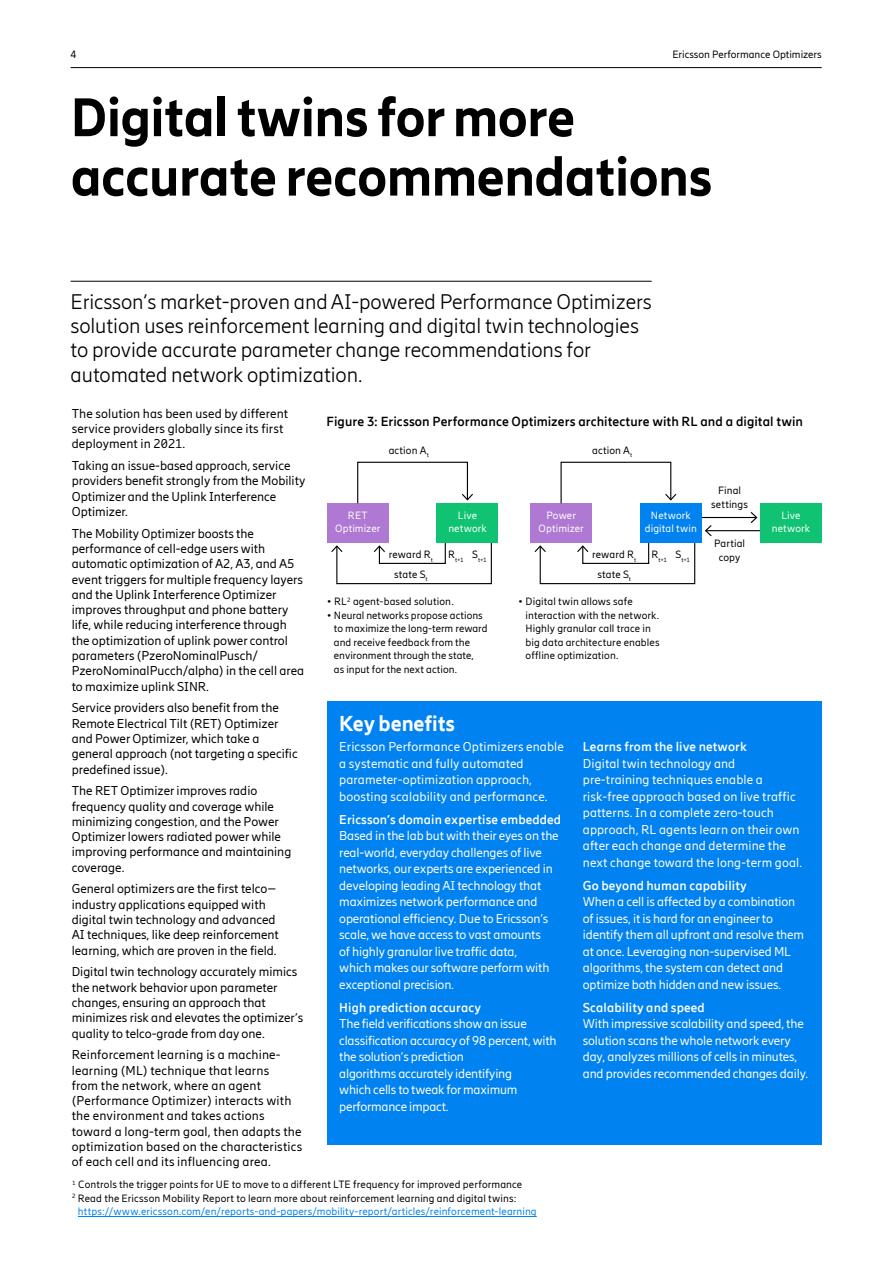
<style>
.page{position:relative;width:893px;height:1263px;background:#fff}
.page>*{position:absolute;margin:0;border:0;box-sizing:border-box;transform-origin:0 0}
.t1{font:800 54px/59.4px "Ericsson Hilda";letter-spacing:-.015em;color:#000}
.t2{font:300 21px/24.2px "Ericsson Hilda";letter-spacing:-.005em;color:#000}
.t3{font:800 21px "Ericsson Hilda";letter-spacing:-.005em;color:#fff}
.t4{font:700 13.2px "Ericsson Hilda";letter-spacing:.005em;color:#000}
.t5{font:12.75px/15.3px "Ericsson Hilda";color:#000}
.t6{font:12.75px/16.5px "Ericsson Hilda";letter-spacing:-.01em;color:#fff}
.t7{font:12.75px/16.5px "Ericsson Hilda";letter-spacing:.01em;color:#fff}
.t8{font:700 12.75px "Ericsson Hilda";letter-spacing:.01em;color:#fff}
.t9{font:10.5px/13.5px "Ericsson Hilda";letter-spacing:.01em;color:#000}
.t10{font:10.5px "Ericsson Hilda";letter-spacing:.015em;color:#0082f0}
.t11{font:10.5px/13.5px "Ericsson Hilda";letter-spacing:.01em;color:#fff;text-align:center}
.t12{font:6.15px "Ericsson Hilda";color:#000}
</style>
<div class="page">
<hr style="left:71px;top:67px;width:751px;height:1px;background:#000">
<div style="left:327px;top:702px;width:494px;height:443px;background:#0082f0"></div>
<hr style="left:71px;top:281px;width:581px;height:1px;background:#000">
<div style="left:327px;top:503px;width:62px;height:40px;background:#af78d2"></div>
<div style="left:530px;top:503px;width:62px;height:40px;background:#af78d2"></div>
<svg style="left:357px;top:461px;width:116px;height:43px"></svg>
<svg style="left:560px;top:461px;width:117px;height:43px"></svg>
<hr style="left:702px;top:517px;width:55px;height:1px;background:#000">
<svg style="left:749px;top:512px;width:9px;height:11px"></svg>
<hr style="left:706px;top:530px;width:55px;height:1px;background:#000">
<svg style="left:705px;top:525px;width:8px;height:12px"></svg>
<svg style="left:331px;top:541px;width:161px;height:44px"></svg>
<svg style="left:534px;top:543px;width:162px;height:42px"></svg>
<div style="left:437px;top:503px;width:61px;height:40px;background:#0fc373"></div>
<div style="left:760px;top:503px;width:62px;height:40px;background:#0fc373"></div>
<div style="left:640px;top:503px;width:62px;height:40px;background:#0082f0"></div>
<hr style="left:78px;top:1216px;width:459px;height:1px;background:#0082f0">
<p class="t9" style="left:71px;top:48px;width:7px">4</p>
<p class="t9" style="left:672px;top:48px;width:151px">Ericsson Performance Optimizers</p>
<h1 class="t1" style="left:71px;top:87px;width:643px">Digital twins for more accurate recommendations</h1>
<h2 class="t2" style="left:71px;top:290px;width:583px">Ericsson’s market-proven and AI-powered Performance Optimizers solution uses reinforcement learning and digital twin technologies to provide accurate parameter change recommendations for automated network optimization.</h2>
<p class="t5" style="left:72px;top:406px;width:218px">The solution has been used by different service providers globally since its first deployment in 2021.</p>
<p class="t5" style="left:72px;top:458px;width:235px">Taking an issue-based approach, service providers benefit strongly from the Mobility Optimizer and the Uplink Interference Optimizer.</p>
<p class="t5" style="left:72px;top:526px;width:234px">The Mobility Optimizer boosts the performance of cell-edge users with automatic optimization of A2, A3, and A5 event triggers for multiple frequency layers and the Uplink Interference Optimizer improves throughput and phone battery life, while reducing interference through the optimization of uplink power control parameters (PzeroNominalPusch/ PzeroNominalPucch/alpha) in the cell area to maximize uplink SINR.</p>
<p class="t5" style="left:72px;top:700px;width:227px">Service providers also benefit from the Remote Electrical Tilt (RET) Optimizer and Power Optimizer, which take a general approach (not targeting a specific predefined issue).</p>
<p class="t5" style="left:72px;top:783px;width:221px">The RET Optimizer improves radio frequency quality and coverage while minimizing congestion, and the Power Optimizer lowers radiated power while improving performance and maintaining coverage.</p>
<p class="t5" style="left:72px;top:881px;width:209px">General optimizers are the first telco– industry applications equipped with digital twin technology and advanced AI techniques, like deep reinforcement learning, which are proven in the field.</p>
<p class="t5" style="left:72px;top:964px;width:233px">Digital twin technology accurately mimics the network behavior upon parameter changes, ensuring an approach that minimizes risk and elevates the optimizer’s quality to telco-grade from day one.</p>
<p class="t5" style="left:72px;top:1047px;width:232px">Reinforcement learning is a machine&shy;learning (ML) technique that learns<br>from the network, where an agent (Performance Optimizer) interacts with the environment and takes actions toward a long-term goal, then adapts the optimization based on the characteristics of each cell and its influencing area.</p>
<p class="t4" style="left:326px;top:413px;width:478px">Figure 3: Ericsson Performance Optimizers architecture with RL and a digital twin</p>
<p class="t9" style="left:389px;top:443px;width:42px">action A<sub>t</sub></p>
<p class="t9" style="left:592px;top:443px;width:42px">action A<sub>t</sub></p>
<p class="t9" style="left:711px;top:484px;width:38px;text-align:center">Final settings</p>
<p class="t9" style="left:714px;top:537px;width:33px">Partial</p>
<p class="t11" style="left:645px;top:508px;width:53px">Network digital twin</p>
<p class="t11" style="left:448px;top:508px;width:40px">Live network</p>
<p class="t11" style="left:772px;top:508px;width:40px">Live network</p>
<p class="t11" style="left:335px;top:508px;width:47px">RET<br>Optimizer</p>
<p class="t11" style="left:539px;top:508px;width:47px">Power<br>Optimizer</p>
<p class="t9" style="left:389px;top:548px;width:46px">reward R<sub>t</sub></p>
<p class="t12" style="left:448px;top:556px;width:40px"><sup>R</sup>t+1 <sup>S</sup>t+1</p>
<p class="t9" style="left:592px;top:548px;width:46px">reward R<sub>t</sub></p>
<p class="t12" style="left:651px;top:556px;width:40px"><sup>R</sup>t+1 <sup>S</sup>t+1</p>
<p class="t9" style="left:719px;top:550px;width:23px">copy</p>
<p class="t9" style="left:394px;top:567px;width:35px">state S<sub>t</sub></p>
<p class="t9" style="left:597px;top:567px;width:35px">state S<sub>t</sub></p>
<p class="t9" style="left:327px;top:595px;width:128px">• RL<sup>2</sup> agent-based solution.</p>
<p class="t9" style="left:334px;top:608px;width:155px;text-indent:-7px">• Neural networks propose actions to maximize the long-term reward and receive feedback from the environment through the state,<br>as input for the next action.</p>
<p class="t9" style="left:525px;top:595px;width:136px;text-indent:-7px">• Digital twin allows safe interaction with the network.<br>Highly granular call trace in big data architecture enables offline optimization.</p>
<h2 class="t3" style="left:339px;top:711px;width:117px">Key benefits</h2>
<p class="t7" style="left:339px;top:739px;width:226px">Ericsson Performance Optimizers enable a systematic and fully automated parameter-optimization approach, boosting scalability and performance.</p>
<p class="t8" style="left:339px;top:812px;width:223px">Ericsson’s domain expertise embedded</p>
<p class="t6" style="left:339px;top:827px;width:221px">Based in the lab but with their eyes on the real-world, everyday challenges of live networks, our experts are experienced in developing leading AI technology that maximizes network performance and operational efficiency. Due to Ericsson’s scale, we have access to vast amounts<br>of highly granular live traffic data,<br>which makes our software perform with exceptional precision.</p>
<p class="t8" style="left:339px;top:1000px;width:143px">High prediction accuracy</p>
<p class="t6" style="left:339px;top:1015px;width:219px">The field verifications show an issue classification accuracy of 98 percent, with the solution’s prediction<br>algorithms accurately identifying<br>which cells to tweak for maximum performance impact.</p>
<p class="t8" style="left:583px;top:739px;width:166px">Learns from the live network</p>
<p class="t7" style="left:583px;top:755px;width:221px">Digital twin technology and pre-training techniques enable a risk-free approach based on live traffic patterns. In a complete zero-touch approach, RL agents learn on their own after each change and determine the next change toward the long-term goal.</p>
<p class="t8" style="left:583px;top:878px;width:166px">Go beyond human capability</p>
<p class="t6" style="left:583px;top:893px;width:223px">When a cell is affected by a combination of issues, it is hard for an engineer to identify them all upfront and resolve them at once. Leveraging non-supervised ML algorithms, the system can detect and optimize both hidden and new issues.</p>
<p class="t8" style="left:583px;top:1000px;width:123px">Scalability and speed</p>
<p class="t6" style="left:583px;top:1015px;width:227px">With impressive scalability and speed, the solution scans the whole network every day, analyzes millions of cells in minutes, and provides recommended changes daily.</p>
<p class="t9" style="left:72px;top:1178px;width:452px"><sup>1</sup> Controls the trigger points for UE to move to a different LTE frequency for improved performance</p>
<p class="t9" style="left:72px;top:1191px;width:446px"><sup>2</sup> Read the Ericsson Mobility Report to learn more about reinforcement learning and digital twins:</p>
<p class="t10" style="left:78px;top:1206px;width:460px">https://www.ericsson.com/en/reports-and-papers/mobility-report/articles/reinforcement-learning</p>
</div>
